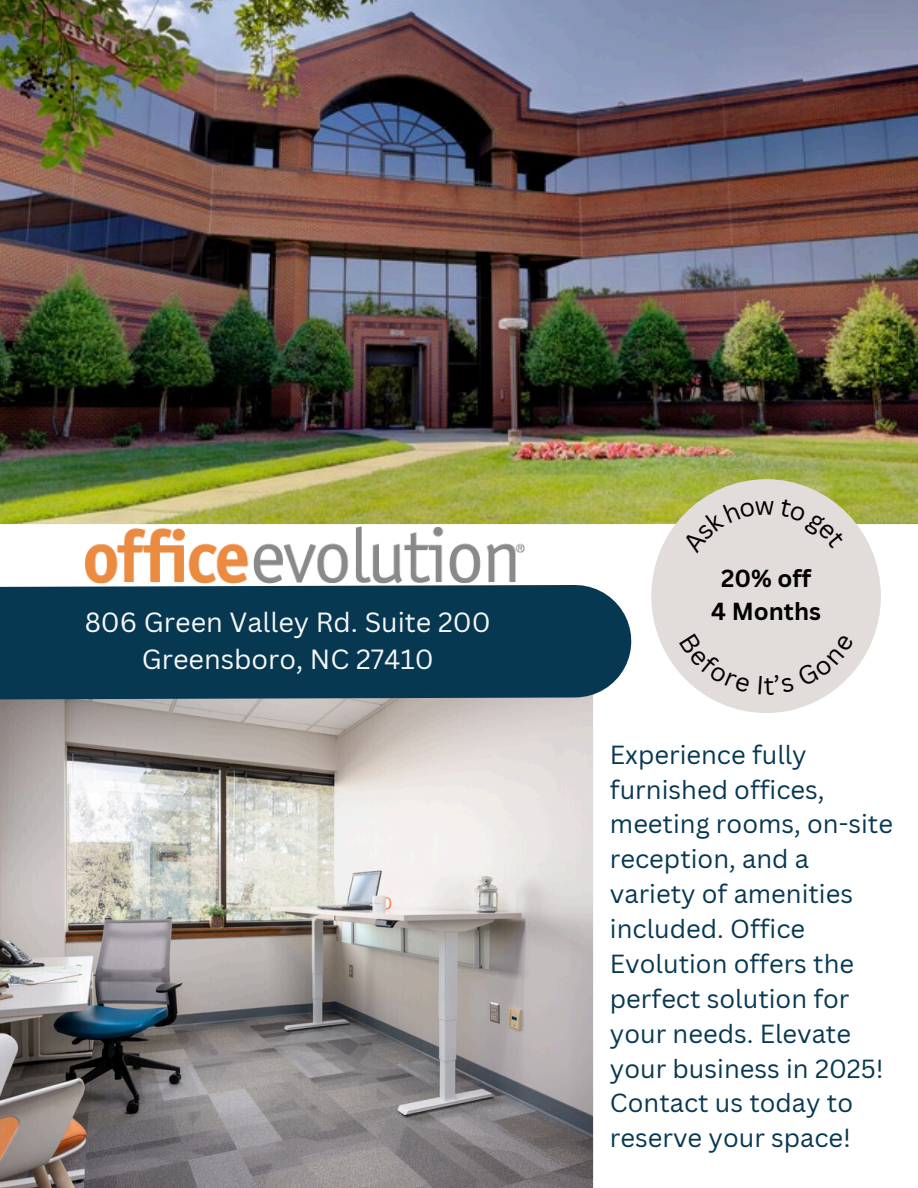
<style>
.page{position:relative;width:918px;height:1188px;background:#fff}
.page>*{position:absolute;margin:0;border:0;box-sizing:border-box;transform-origin:0 0}
.t1{font:27px/37.2px "Canva Sans";color:#f7f7f7;text-align:center}
.t2{font:25.5px/34.8px "Canva Sans";color:#073852}
.t3{font:700 24px/32.7px "Canva Sans";color:#000;text-align:center}
</style>
<div class="page">
<img style="left:0;top:0;width:918px;height:524px">
<img style="left:0;top:756px;width:593px;height:432px">
<svg style="left:0;top:585px;width:632px;height:171px;background:#496675"></svg>
<img style="left:85px;top:526px;width:440px;height:58px">
<div style="left:651px;top:479px;width:230px;height:234px;background:#e2ddda;border-radius:50%"></div>
<svg style="left:683px;top:498px;width:163px;height:18px"></svg>
<p class="t1" style="left:85px;top:603px;width:408px">806 Green Valley Rd. Suite 200<br>Greensboro, NC 27410</p>
<p class="t3" style="left:711px;top:561px;width:111px">20% off<br>4 Months</p>
<p class="t2" style="left:610px;top:736px;width:285px">Experience fully furnished offices, meeting rooms, on-site reception, and a variety of amenities included. Office<br>Evolution offers the perfect solution for your needs. Elevate your business in 2025!<br>Contact us today to reserve your space!</p>
</div>
